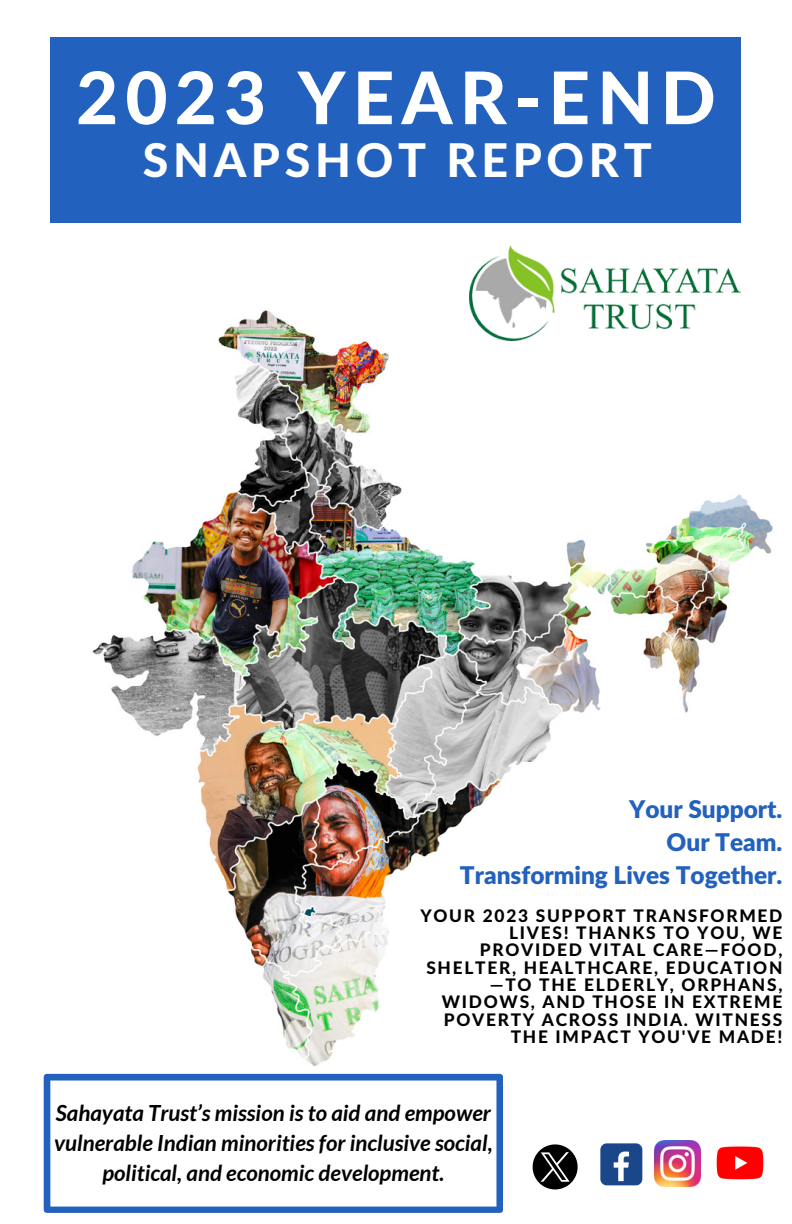
<style>
.page{position:relative;width:792px;height:1224px;background:#fff}
.page>*{position:absolute;margin:0;border:0;box-sizing:border-box;transform-origin:0 0}
.t1{font:800 72.6px "Lato Latin";letter-spacing:.1em;color:#fff}
.t2{font:800 46.6px "Lato Latin";letter-spacing:.1em;color:#fff}
.t3{font:900 24.4px "Lato Latin";color:#2261bd}
.t4{font:italic 700 22.2px/30px "Lato";color:#000;text-align:center}
.t5{font:800 17.4px/17.4px "Lato Latin";letter-spacing:.1em;color:#000;text-align:right}
</style>
<div class="page">
<div style="left:51px;top:38px;width:690px;height:234px;background:#2261bd"></div>
<div style="left:600px;top:1143px;width:42px;height:42px;background:#1a4789;border-radius:6px"></div>
<svg style="left:614px;top:1152px;width:15px;height:29px"></svg>
<img style="left:654px;top:1140px;width:47px;height:47px">
<svg style="left:533px;top:1144px;width:45px;height:45px"></svg>
<img style="left:43px;top:224px;width:730px;height:915px">
<svg style="left:44px;top:1074px;width:459px;height:139px"></svg>
<img style="left:706px;top:1128px;width:67px;height:52px">
<img style="left:469px;top:246px;width:272px;height:94px">
<p class="t1" style="left:76px;top:66px;width:641px">2023 YEAR-END</p>
<p class="t2" style="left:143px;top:139px;width:511px">SNAPSHOT REPORT</p>
<p class="t3" style="left:629px;top:798px;width:155px">Your Support.</p>
<p class="t3" style="left:667px;top:831px;width:117px">Our Team.</p>
<p class="t3" style="left:460px;top:864px;width:324px">Transforming Lives Together.</p>
<p class="t5" style="left:420px;top:908px;width:364px">YOUR 2023 SUPPORT TRANSFORMED<br>LIVES! THANKS TO YOU, WE<br>PROVIDED VITAL CARE—FOOD,<br>SHELTER, HEALTHCARE, EDUCATION —TO THE ELDERLY, ORPHANS,<br>WIDOWS, AND THOSE IN EXTREME<br>POVERTY ACROSS INDIA. WITNESS<br>THE IMPACT YOU'VE MADE!</p>
<p class="t4" style="left:54px;top:1097px;width:440px">Sahayata Trust’s mission is to aid and empower vulnerable Indian minorities for inclusive social, political, and economic development.</p>
</div>
